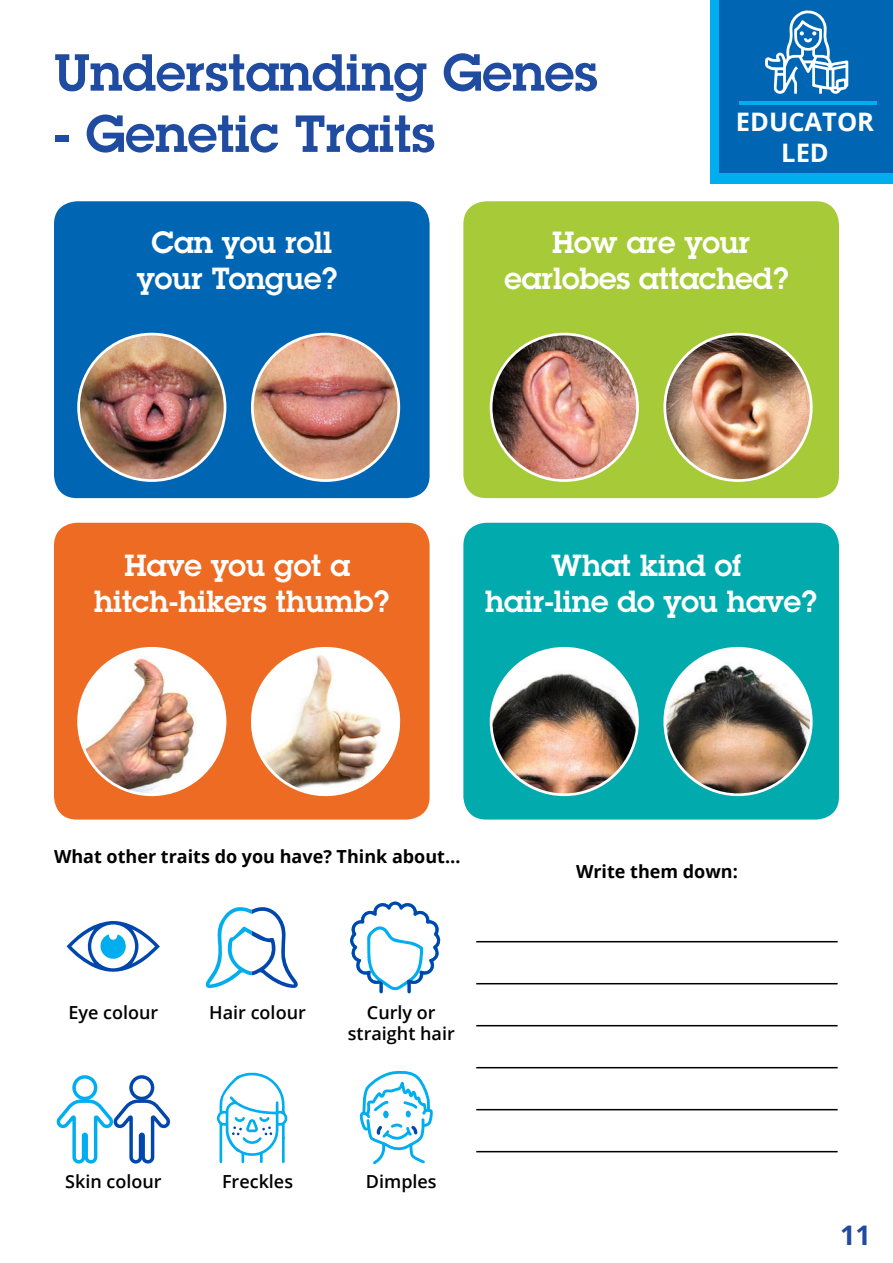
<style>
.page{position:relative;width:893px;height:1263px;background:#fff}
.page>*{position:absolute;margin:0;border:0;box-sizing:border-box;transform-origin:0 0}
.t1{font:600 51px "Lubalin Graph Std";color:#1f4ba0}
.t2{font:600 29.85px/35.8px "Lubalin Graph Std";color:#fff;text-align:center}
.t3{font:700 27px "Open Sans";color:#1f4ba0}
.t4{font:700 25.5px/30.6px "Open Sans";color:#fff;text-align:center}
.t5{font:600 18px/21.6px "Open Sans";color:#000;text-align:center}
.t6{font:700 18px "Open Sans";color:#000}
</style>
<div class="page">
<div style="left:54px;top:201px;width:376px;height:297px;background:#0066b3;border-radius:23px"></div>
<div style="left:54px;top:523px;width:376px;height:296px;background:#ed6b23;border-radius:23px"></div>
<div style="left:463px;top:201px;width:376px;height:297px;background:#a7ca39;border-radius:23px"></div>
<div style="left:463px;top:523px;width:376px;height:296px;background:#00aaad;border-radius:23px"></div>
<img style="left:79px;top:648px;width:146px;height:147px;border-radius:73px">
<div style="left:77px;top:647px;width:149px;height:149px;border:3px solid #fff;border-radius:50%"></div>
<img style="left:79px;top:334px;width:146px;height:146px;border-radius:73px">
<div style="left:77px;top:333px;width:149px;height:149px;border:3px solid #fff;border-radius:50%"></div>
<img style="left:491px;top:334px;width:146px;height:146px;border-radius:73px">
<div style="left:490px;top:333px;width:149px;height:149px;border:3px solid #fff;border-radius:50%"></div>
<div style="left:491px;top:648px;width:146px;height:147px;background:#fff;border-radius:50%"></div>
<img style="left:491px;top:659px;width:146px;height:136px">
<div style="left:490px;top:647px;width:149px;height:149px;border:3px solid #fff;border-radius:50%"></div>
<svg style="left:251px;top:646px;width:150px;height:151px"></svg>
<img style="left:252px;top:334px;width:147px;height:146px;border-radius:73px">
<div style="left:251px;top:333px;width:149px;height:149px;border:3px solid #fff;border-radius:50%"></div>
<img style="left:665px;top:334px;width:146px;height:146px;border-radius:73px">
<div style="left:663px;top:333px;width:150px;height:149px;border:3px solid #fff;border-radius:50%"></div>
<img style="left:665px;top:648px;width:146px;height:147px;border-radius:73px">
<div style="left:663px;top:647px;width:150px;height:149px;border:3px solid #fff;border-radius:50%"></div>
<hr style="left:476px;top:983px;width:362px;height:1px;background:#000">
<hr style="left:476px;top:1025px;width:362px;height:1px;background:#000">
<hr style="left:476px;top:1067px;width:362px;height:1px;background:#000">
<hr style="left:476px;top:1109px;width:362px;height:1px;background:#000">
<hr style="left:476px;top:1151px;width:362px;height:1px;background:#000">
<hr style="left:476px;top:941px;width:362px;height:1px;background:#000">
<svg style="left:67px;top:921px;width:93px;height:51px"></svg>
<div style="left:72px;top:1075px;width:25px;height:25px;border:3px solid #00aeef;border-radius:50%"></div>
<svg style="left:56px;top:1097px;width:115px;height:67px"></svg>
<div style="left:129px;top:1075px;width:25px;height:25px;border:3px solid #0046ad;border-radius:50%"></div>
<svg style="left:206px;top:907px;width:92px;height:81px"></svg>
<svg style="left:216px;top:1072px;width:72px;height:91px"></svg>
<svg style="left:350px;top:901px;width:91px;height:92px"></svg>
<svg style="left:359px;top:1070px;width:74px;height:93px"></svg>
<div style="left:710px;top:0;width:183px;height:183px;background:#00aeef"></div>
<div style="left:720px;top:0;width:173px;height:172px;background:#0066b3"></div>
<svg style="left:765px;top:10px;width:83px;height:84px"></svg>
<hr style="left:739px;top:101px;width:137px;height:4px;background:#00aeef">
<h1 class="t1" style="left:54px;top:39px;width:545px">Understanding Genes</h1>
<h1 class="t1" style="left:54px;top:100px;width:382px">- Genetic Traits</h1>
<p class="t4" style="left:736px;top:106px;width:140px">EDUCATOR<br>LED</p>
<p class="t2" style="left:137px;top:224px;width:202px">Can you roll your Tongue?</p>
<p class="t2" style="left:505px;top:224px;width:286px">How are your earlobes attached?</p>
<p class="t2" style="left:94px;top:547px;width:297px">Have you got a hitch-hikers thumb?</p>
<p class="t2" style="left:485px;top:547px;width:334px">What kind of<br>hair-line do you have?</p>
<p class="t6" style="left:54px;top:844px;width:408px">What other traits do you have? Think about…</p>
<p class="t5" style="left:68px;top:1001px;width:91px">Eye colour</p>
<p class="t5" style="left:209px;top:1001px;width:98px">Hair colour</p>
<p class="t5" style="left:348px;top:1001px;width:108px">Curly or straight hair</p>
<p class="t5" style="left:65px;top:1170px;width:98px">Skin colour</p>
<p class="t5" style="left:222px;top:1170px;width:73px">Freckles</p>
<p class="t5" style="left:366px;top:1170px;width:72px">Dimples</p>
<p class="t6" style="left:576px;top:859px;width:163px">Write them down:</p>
<p class="t3" style="left:840px;top:1216px;width:32px">11</p>
</div>
